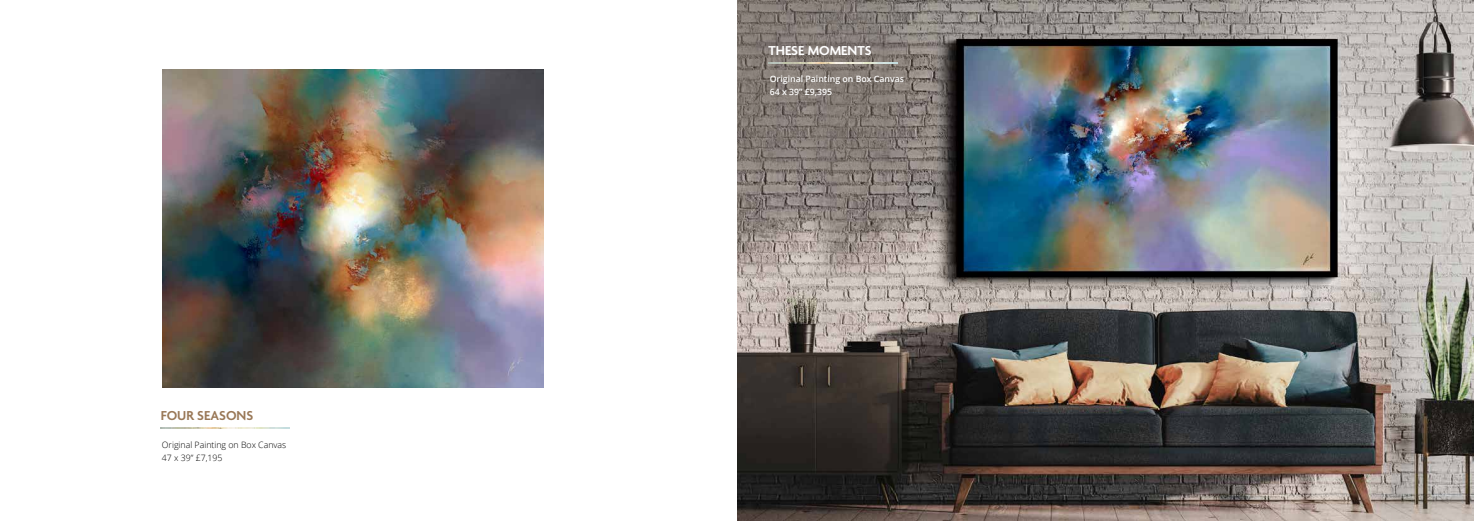
<style>
.page{position:relative;width:1474px;height:521px;background:#fff}
.page>*{position:absolute;margin:0;border:0;box-sizing:border-box;transform-origin:0 0}
.t1{font:600 14px "Agenda";color:#fff}
.t2{font:600 14px "Agenda";color:#997857}
.t3{font:300 8.75px/13.1px "Open Sans";color:#000}
.t4{font:600 8.75px/13.1px "Open Sans";color:#fff}
</style>
<div class="page">
<img style="left:737px;top:0;width:736px;height:521px">
<img style="left:163px;top:69px;width:381px;height:318px">
<img style="left:161px;top:427px;width:129px;height:2px">
<svg style="left:737px;top:0;width:199px;height:189px;background:#827a74"></svg>
<img style="left:768px;top:62px;width:129px;height:1px">
<h1 class="t2" style="left:161px;top:408px;width:94px">FOUR SEASONS</h1>
<p class="t3" style="left:162px;top:438px;width:126px">Original Painting on Box Canvas<br>47 x 39” £7,195</p>
<h1 class="t1" style="left:768px;top:43px;width:104px">THESE MOMENTS</h1>
<p class="t4" style="left:769px;top:72px;width:136px">Original Painting on Box Canvas<br>64 x 39” £9,395</p>
</div>
